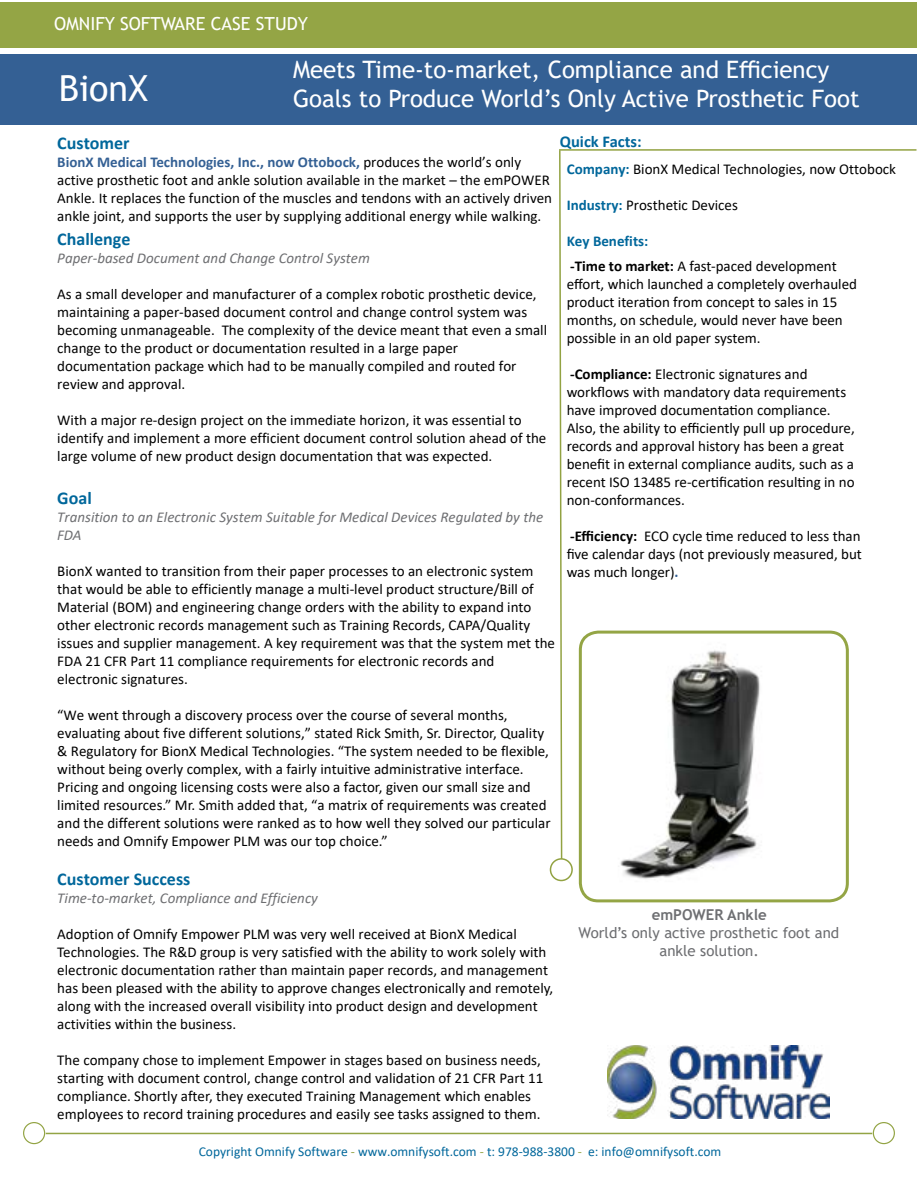
<style>
.page{position:relative;width:918px;height:1188px;background:#fff}
.page>*{position:absolute;margin:0;border:0;box-sizing:border-box;transform-origin:0 0}
.t1{font:36px "Trebuchet MS";color:#fff}
.t2{font:24px/28.8px "Trebuchet MS";color:#fff}
.t3{font:700 18px "Calibri";color:#00679b}
.t4{font:18px "Trebuchet MS";color:#fff}
.t5{font:700 16.5px "Calibri";color:#00679b}
.t6{font:15px/18px "Calibri";color:#000101}
.t7{font:15px/18px "Calibri";color:#000}
.t8{font:italic 15px/18px "Calibri";color:#6e6f72}
.t9{font:15px/18px "Trebuchet MS";color:#6e6f72;text-align:center}
.t10{font:700 15px "Trebuchet MS";color:#6e6f72}
.t11{font:13.5px "Calibri";color:#00679b}
.s1{font-weight:700;color:#00679b}
.s2{font-weight:700}
.s3{font-weight:700;color:#346094}
.s4{color:#92a242}
</style>
<div class="page">
<div style="left:1px;top:2px;width:916px;height:46px;background:#94a545"></div>
<div style="left:1px;top:54px;width:916px;height:70px;background:#346094"></div>
<img style="left:620px;top:650px;width:140px;height:229px">
<div style="left:579px;top:631px;width:270px;height:271px;border:3px solid #94a545;border-radius:18px"></div>
<img style="left:608px;top:1046px;width:221px;height:72px">
<svg style="left:23px;top:1122px;width:872px;height:23px"></svg>
<svg style="left:559px;top:151px;width:4px;height:707px"></svg>
<hr style="left:559px;top:149px;width:358px;height:2px;background:#92a242">
<div style="left:550px;top:858px;width:23px;height:23px;border:2px solid #92a242;border-radius:50%"></div>
<p class="t4" style="left:54px;top:12px;width:255px">OMNIFY SOFTWARE CASE STUDY</p>
<h1 class="t1" style="left:59px;top:65px;width:91px">BionX</h1>
<h2 class="t2" style="left:293px;top:55px;width:568px">Meets Time-to-market, Compliance and Efficiency<br>Goals to Produce World’s Only Active Prosthetic Foot</h2>
<p class="t5" style="left:560px;top:130px;width:83px">Quick Facts:</p>
<p class="t6" style="left:567px;top:160px;width:331px"><span class="s1">Company:</span> BionX Medical Technologies, now Ottobock</p>
<p class="t6" style="left:567px;top:196px;width:173px"><span class="s1">Industry:</span> Prosthetic Devices</p>
<p class="t6" style="left:567px;top:229px;width:271px;line-height:25px"><span class="s1">Key Benefits:<br></span><span class="s2">-Time to market:</span> A fast-paced development</p>
<p class="t6" style="left:567px;top:275px;width:292px">effort, which launched a completely overhauled product iteration from concept to sales in 15 months, on schedule, would never have been possible in an old paper system.</p>
<p class="t6" style="left:567px;top:365px;width:290px"><span class="s2">-Compliance:</span> Electronic signatures and workflows with mandatory data requirements have improved documentation compliance.<br>Also, the ability to efficiently pull up procedure, records and approval history has been a great benefit in external compliance audits, such as a recent ISO 13485 re-certification resulting in no non-conformances.</p>
<p class="t6" style="left:567px;top:527px;width:297px;text-align:justify"><span class="s2">-Efficiency:</span> ECO cycle time reduced to less than five calendar days (not previously measured, but was much longer)<span class="s3">.</span></p>
<p class="t3" style="left:57px;top:130px;width:74px">Customer</p>
<p class="t7" style="left:57px;top:152px;width:496px"><span class="s3">BionX Medical Technologies, Inc., now Ottobock,</span> produces the world’s only active prosthetic foot and ankle solution available in the market – the emPOWER Ankle. It replaces the function of the muscles and tendons with an actively driven ankle joint, and supports the user by supplying additional energy while walking.</p>
<p class="t3" style="left:57px;top:226px;width:75px">Challenge</p>
<p class="t8" style="left:57px;top:248px;width:314px">Paper-based Document and Change Control System</p>
<p class="t7" style="left:57px;top:284px;width:491px">As a small developer and manufacturer of a complex robotic prosthetic device, maintaining a paper-based document control and change control system was becoming unmanageable. The complexity of the device meant that even a small change to the product or documentation resulted in a large paper documentation package which had to be manually compiled and routed for review and approval.</p>
<p class="t7" style="left:57px;top:410px;width:491px">With a major re-design project on the immediate horizon, it was essential to identify and implement a more efficient document control solution ahead of the large volume of new product design documentation that was expected.</p>
<p class="t3" style="left:57px;top:485px;width:36px">Goal</p>
<p class="t8" style="left:57px;top:507px;width:488px">Transition to an Electronic System Suitable for Medical Devices Regulated by the<br>FDA</p>
<p class="t6" style="left:57px;top:561px;width:499px">BionX wanted to transition from their paper processes to an electronic system that would be able to efficiently manage a multi-level product structure/Bill of Material (BOM) and engineering change orders with the ability to expand into other electronic records management such as Training Records, CAPA/Quality issues and supplier management. A key requirement was that the system met the FDA 21 CFR Part 11 compliance requirements for electronic records and electronic signatures.</p>
<p class="t6" style="left:57px;top:705px;width:495px">“We went through a discovery process over the course of several months, evaluating about five different solutions,” stated Rick Smith, Sr. Director, Quality &amp; Regulatory for BionX Medical Technologies. “The system needed to be flexible, without being overly complex, with a fairly intuitive administrative interface.<br>Pricing and ongoing licensing costs were also a factor, given our small size and limited resources.” Mr. Smith added that, “a matrix of requirements was created and the different solutions were ranked as to how well they solved our particular needs and Omnify Empower PLM was our top choice.”</p>
<p class="t3" style="left:57px;top:867px;width:135px">Customer Success</p>
<p class="t8" style="left:57px;top:889px;width:262px">Time-to-market, Compliance and Efficiency</p>
<p class="t6" style="left:57px;top:925px;width:498px">Adoption of Omnify Empower PLM was very well received at BionX Medical Technologies. The R&amp;D group is very satisfied with the ability to work solely with electronic documentation rather than maintain paper records, and management has been pleased with the ability to approve changes electronically and remotely, along with the increased overall visibility into product design and development activities within the business.</p>
<p class="t6" style="left:57px;top:1051px;width:488px">The company chose to implement Empower in stages based on business needs, starting with document control, change control and validation of 21 CFR Part 11 compliance. Shortly after, they executed Training Management which enables employees to record training procedures and easily see tasks assigned to them.</p>
<p class="t10" style="left:652px;top:906px;width:117px">emPOWER Ankle</p>
<p class="t9" style="left:579px;top:924px;width:262px">World’s only active prosthetic foot and ankle solution.</p>
<p class="t11" style="left:199px;top:1142px;width:524px">Copyright Omnify Software <span class="s4">-</span> www.omnifysoft.com <span class="s4">-</span> t: 978-988-3800 <span class="s4">-</span> e: info@omnifysoft.com</p>
</div>
